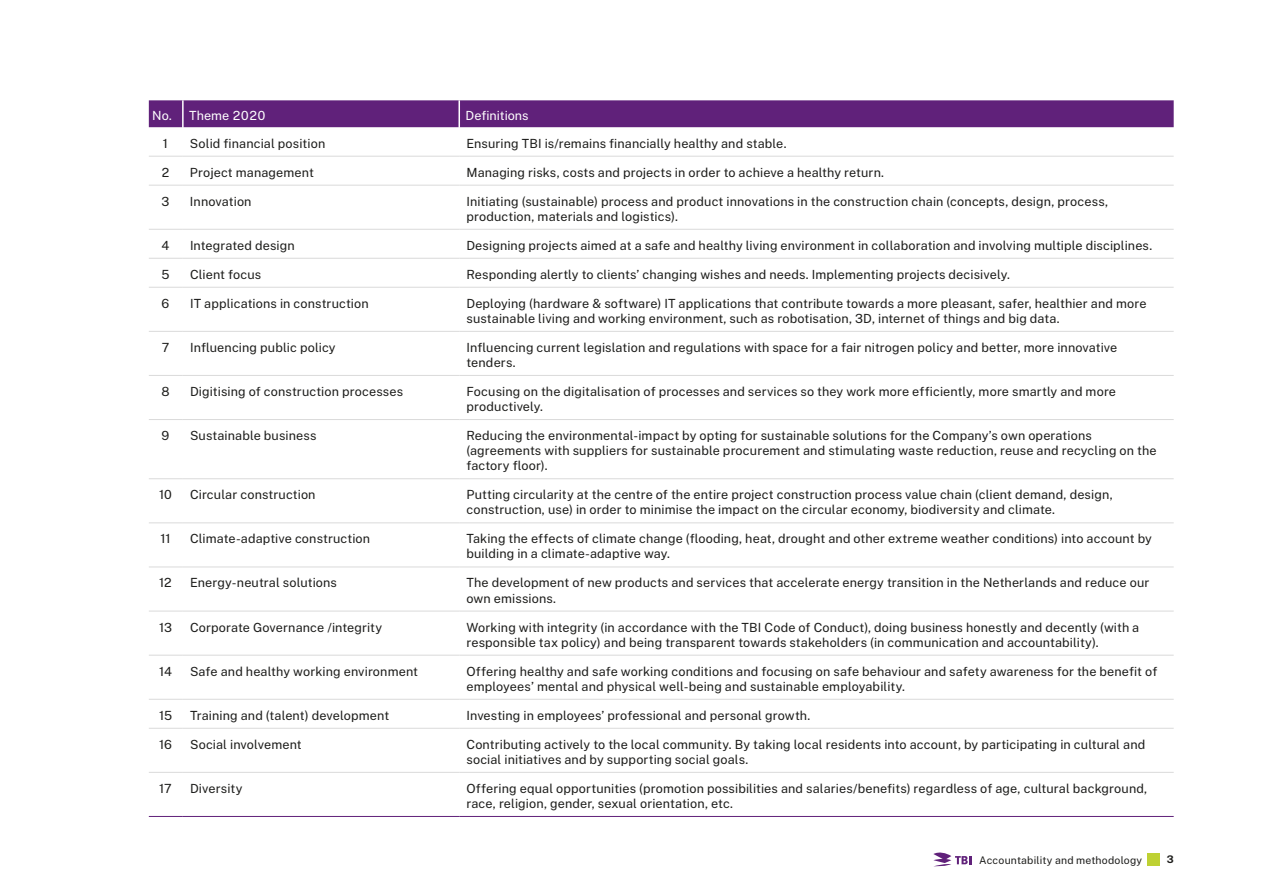
<style>
.page{position:relative;width:1263px;height:893px;background:#fff}
.page>*{position:absolute;margin:0;border:0;box-sizing:border-box;transform-origin:0 0}
.t1{font:12.6px/15.1px "TBI Sans";letter-spacing:.01em;color:#1d1d1b}
.t2{font:12.6px "TBI Sans";color:#fff}
.t3{font:10.5px "TBI Sans";letter-spacing:.02em;color:#1d1d1b}
.t4{font:700 10.5px "TBI Sans";color:#1d1d1b}
</style>
<div class="page">
<div style="left:1147px;top:853px;width:13px;height:13px;background:#bed133"></div>
<svg style="left:933px;top:852px;width:38px;height:14px"></svg>
<div style="left:149px;top:100px;width:1025px;height:27px;background:#60217a"></div>
<hr style="left:182px;top:100px;width:2px;height:27px;background:#fff">
<hr style="left:458px;top:100px;width:2px;height:27px;background:#fff">
<hr style="left:149px;top:156px;width:34px;height:1px;background:#dadada">
<hr style="left:183px;top:156px;width:276px;height:1px;background:#dadada">
<hr style="left:459px;top:156px;width:715px;height:1px;background:#dadada">
<hr style="left:149px;top:185px;width:34px;height:1px;background:#dadada">
<hr style="left:183px;top:185px;width:276px;height:1px;background:#dadada">
<hr style="left:459px;top:185px;width:715px;height:1px;background:#dadada">
<hr style="left:149px;top:229px;width:34px;height:1px;background:#dadada">
<hr style="left:183px;top:229px;width:276px;height:1px;background:#dadada">
<hr style="left:459px;top:229px;width:715px;height:1px;background:#dadada">
<hr style="left:149px;top:258px;width:34px;height:1px;background:#dadada">
<hr style="left:183px;top:258px;width:276px;height:1px;background:#dadada">
<hr style="left:459px;top:258px;width:715px;height:1px;background:#dadada">
<hr style="left:149px;top:287px;width:34px;height:1px;background:#dadada">
<hr style="left:183px;top:287px;width:276px;height:1px;background:#dadada">
<hr style="left:459px;top:287px;width:715px;height:1px;background:#dadada">
<hr style="left:149px;top:331px;width:34px;height:1px;background:#dadada">
<hr style="left:183px;top:331px;width:276px;height:1px;background:#dadada">
<hr style="left:459px;top:331px;width:715px;height:1px;background:#dadada">
<hr style="left:149px;top:375px;width:34px;height:1px;background:#dadada">
<hr style="left:183px;top:375px;width:276px;height:1px;background:#dadada">
<hr style="left:459px;top:375px;width:715px;height:1px;background:#dadada">
<hr style="left:149px;top:419px;width:34px;height:1px;background:#dadada">
<hr style="left:183px;top:419px;width:276px;height:1px;background:#dadada">
<hr style="left:459px;top:419px;width:715px;height:1px;background:#dadada">
<hr style="left:149px;top:478px;width:34px;height:1px;background:#dadada">
<hr style="left:183px;top:478px;width:276px;height:1px;background:#dadada">
<hr style="left:459px;top:478px;width:715px;height:1px;background:#dadada">
<hr style="left:149px;top:523px;width:34px;height:1px;background:#dadada">
<hr style="left:183px;top:523px;width:276px;height:1px;background:#dadada">
<hr style="left:459px;top:523px;width:715px;height:1px;background:#dadada">
<hr style="left:149px;top:567px;width:34px;height:1px;background:#dadada">
<hr style="left:183px;top:567px;width:276px;height:1px;background:#dadada">
<hr style="left:459px;top:567px;width:715px;height:1px;background:#dadada">
<hr style="left:149px;top:611px;width:34px;height:1px;background:#dadada">
<hr style="left:183px;top:611px;width:276px;height:1px;background:#dadada">
<hr style="left:459px;top:611px;width:715px;height:1px;background:#dadada">
<hr style="left:149px;top:655px;width:34px;height:1px;background:#dadada">
<hr style="left:183px;top:655px;width:276px;height:1px;background:#dadada">
<hr style="left:459px;top:655px;width:715px;height:1px;background:#dadada">
<hr style="left:149px;top:699px;width:34px;height:1px;background:#dadada">
<hr style="left:183px;top:699px;width:276px;height:1px;background:#dadada">
<hr style="left:459px;top:699px;width:715px;height:1px;background:#dadada">
<hr style="left:149px;top:728px;width:34px;height:1px;background:#dadada">
<hr style="left:183px;top:728px;width:276px;height:1px;background:#dadada">
<hr style="left:459px;top:728px;width:715px;height:1px;background:#dadada">
<hr style="left:149px;top:772px;width:34px;height:1px;background:#dadada">
<hr style="left:183px;top:772px;width:276px;height:1px;background:#dadada">
<hr style="left:459px;top:772px;width:715px;height:1px;background:#dadada">
<hr style="left:149px;top:816px;width:34px;height:1px;background:#60217a">
<hr style="left:183px;top:816px;width:276px;height:1px;background:#60217a">
<hr style="left:459px;top:816px;width:715px;height:1px;background:#60217a">
<p class="t2" style="left:152px;top:106px;width:115px">No. Theme 2020</p>
<p class="t2" style="left:466px;top:106px;width:64px">Definitions</p>
<p class="t1" style="left:163px;top:135px;width:7px">1</p>
<p class="t1" style="left:190px;top:135px;width:137px">Solid financial position</p>
<p class="t1" style="left:466px;top:135px;width:322px">Ensuring TBI is/remains financially healthy and stable.</p>
<p class="t1" style="left:162px;top:164px;width:9px">2</p>
<p class="t1" style="left:190px;top:164px;width:126px">Project management</p>
<p class="t1" style="left:466px;top:164px;width:419px">Managing risks, costs and projects in order to achieve a healthy return.</p>
<p class="t1" style="left:161px;top:193px;width:9px">3</p>
<p class="t1" style="left:190px;top:193px;width:63px">Innovation</p>
<p class="t1" style="left:466px;top:193px;width:643px">Initiating (sustainable) process and product innovations in the construction chain (concepts, design, process, production, materials and logistics).</p>
<p class="t1" style="left:162px;top:237px;width:9px">4</p>
<p class="t1" style="left:190px;top:237px;width:106px">Integrated design</p>
<p class="t1" style="left:466px;top:237px;width:687px">Designing projects aimed at a safe and healthy living environment in collaboration and involving multiple disciplines.</p>
<p class="t1" style="left:161px;top:266px;width:10px">5</p>
<p class="t1" style="left:190px;top:266px;width:73px">Client focus</p>
<p class="t1" style="left:466px;top:266px;width:545px">Responding alertly to clients’ changing wishes and needs. Implementing projects decisively.</p>
<p class="t1" style="left:162px;top:295px;width:9px">6</p>
<p class="t1" style="left:190px;top:295px;width:180px">IT applications in construction</p>
<p class="t1" style="left:466px;top:295px;width:682px">Deploying (hardware &amp; software) IT applications that contribute towards a more pleasant, safer, healthier and more sustainable living and working environment, such as robotisation, 3D, internet of things and big data.</p>
<p class="t1" style="left:162px;top:339px;width:9px">7</p>
<p class="t1" style="left:190px;top:339px;width:147px">Influencing public policy</p>
<p class="t1" style="left:466px;top:339px;width:652px">Influencing current legislation and regulations with space for a fair nitrogen policy and better, more innovative tenders.</p>
<p class="t1" style="left:161px;top:383px;width:10px">8</p>
<p class="t1" style="left:190px;top:383px;width:215px">Digitising of construction processes</p>
<p class="t1" style="left:466px;top:383px;width:651px">Focusing on the digitalisation of processes and services so they work more efficiently, more smartly and more productively.</p>
<p class="t1" style="left:162px;top:427px;width:9px">9</p>
<p class="t1" style="left:190px;top:427px;width:128px">Sustainable business</p>
<p class="t1" style="left:466px;top:427px;width:692px">Reducing the environmental-impact by opting for sustainable solutions for the Company’s own operations (agreements with suppliers for sustainable procurement and stimulating waste reduction, reuse and recycling on the factory floor).</p>
<p class="t1" style="left:159px;top:486px;width:14px">10</p>
<p class="t1" style="left:190px;top:486px;width:127px">Circular construction</p>
<p class="t1" style="left:466px;top:486px;width:648px">Putting circularity at the centre of the entire project construction process value chain (client demand, design, construction, use) in order to minimise the impact on the circular economy, biodiversity and climate.</p>
<p class="t1" style="left:160px;top:531px;width:12px">11</p>
<p class="t1" style="left:190px;top:531px;width:182px">Climate-adaptive construction</p>
<p class="t1" style="left:466px;top:531px;width:687px">Taking the effects of climate change (flooding, heat, drought and other extreme weather conditions) into account by building in a climate-adaptive way.</p>
<p class="t1" style="left:159px;top:575px;width:14px">12</p>
<p class="t1" style="left:190px;top:575px;width:148px">Energy-neutral solutions</p>
<p class="t1" style="left:466px;top:575px;width:684px">The development of new products and services that accelerate energy transition in the Netherlands and reduce our own emissions.</p>
<p class="t1" style="left:159px;top:619px;width:14px">13</p>
<p class="t1" style="left:190px;top:619px;width:194px">Corporate Governance /integrity</p>
<p class="t1" style="left:466px;top:619px;width:674px">Working with integrity (in accordance with the TBI Code of Conduct), doing business honestly and decently (with a responsible tax policy) and being transparent towards stakeholders (in communication and accountability).</p>
<p class="t1" style="left:159px;top:663px;width:14px">14</p>
<p class="t1" style="left:190px;top:663px;width:230px">Safe and healthy working environment</p>
<p class="t1" style="left:466px;top:663px;width:692px">Offering healthy and safe working conditions and focusing on safe behaviour and safety awareness for the benefit of employees’ mental and physical well-being and sustainable employability.</p>
<p class="t1" style="left:159px;top:707px;width:15px">15</p>
<p class="t1" style="left:190px;top:707px;width:201px">Training and (talent) development</p>
<p class="t1" style="left:466px;top:707px;width:345px">Investing in employees’ professional and personal growth.</p>
<p class="t1" style="left:159px;top:736px;width:14px">16</p>
<p class="t1" style="left:190px;top:736px;width:113px">Social involvement</p>
<p class="t1" style="left:466px;top:736px;width:680px">Contributing actively to the local community. By taking local residents into account, by participating in cultural and social initiatives and by supporting social goals.</p>
<p class="t1" style="left:159px;top:780px;width:14px">17</p>
<p class="t1" style="left:190px;top:780px;width:54px">Diversity</p>
<p class="t1" style="left:466px;top:780px;width:682px">Offering equal opportunities (promotion possibilities and salaries/benefits) regardless of age, cultural background, race, religion, gender, sexual orientation, etc.</p>
<p class="t3" style="left:979px;top:853px;width:164px">Accountability and methodology</p>
<p class="t4" style="left:1167px;top:852px;width:8px">3</p>
</div>
